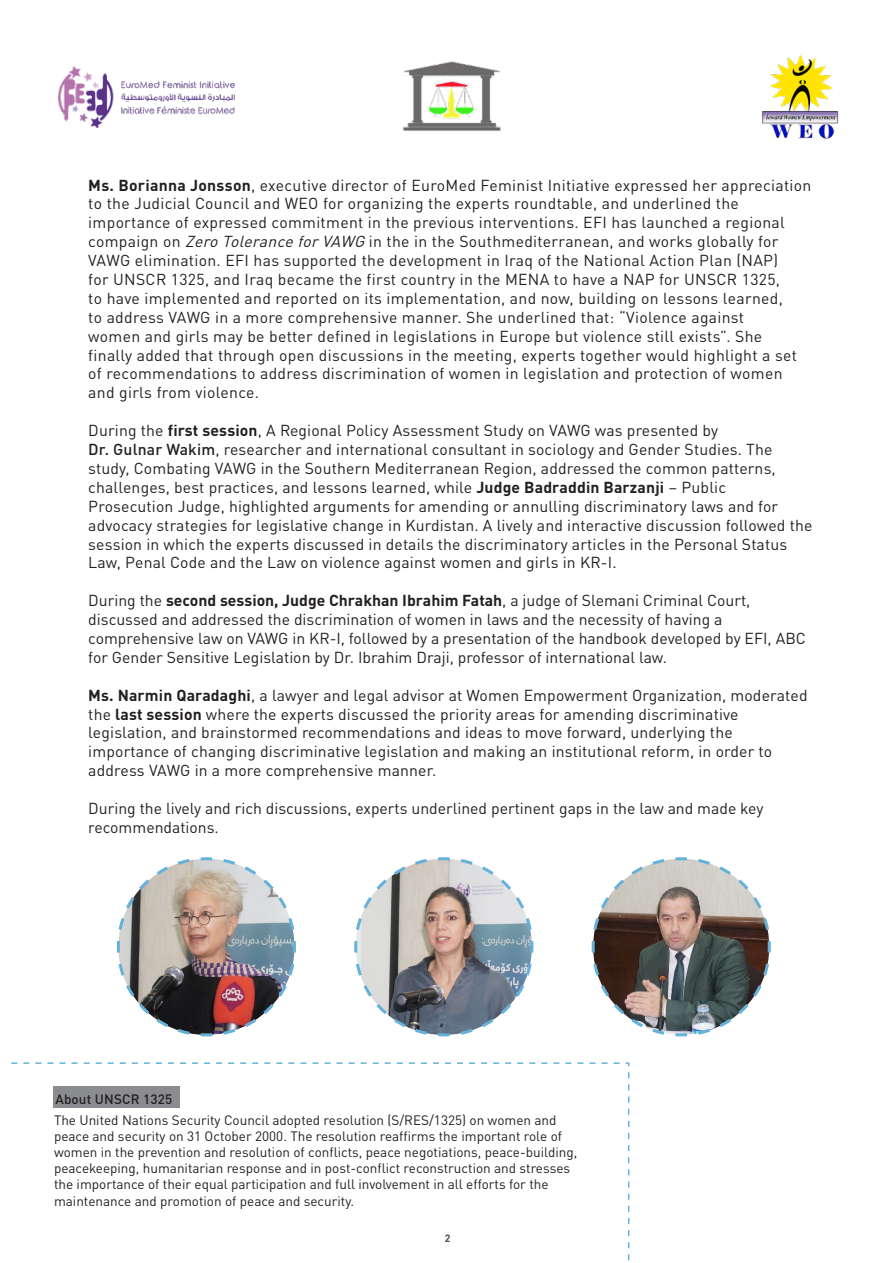
<style>
.page{position:relative;width:893px;height:1263px;background:#fff}
.page>*{position:absolute;margin:0;border:0;box-sizing:border-box;transform-origin:0 0}
.t1{font:15.75px/18.9px "DIN Arabic";letter-spacing:.01em;color:#231f20}
.t2{font:13.5px/16.2px "DIN Arabic";color:#231f20}
.t3{font:500 13.5px "DIN Arabic";letter-spacing:.01em;color:#231f20}
.t4{font:700 10.5px "DIN Arabic";color:#4b4c4d}
.s1{font-weight:700}
.s2{font-style:italic}
.s3{font-weight:500}
</style>
<div class="page">
<img style="left:59px;top:66px;width:175px;height:62px">
<img style="left:403px;top:61px;width:98px;height:71px">
<img style="left:762px;top:55px;width:77px;height:86px">
<svg style="left:11px;top:1062px;width:619px;height:199px"></svg>
<img style="left:116px;top:857px;width:180px;height:180px">
<img style="left:354px;top:857px;width:180px;height:180px">
<svg style="left:591px;top:857px;width:180px;height:180px"></svg>
<div style="left:52px;top:1111px;width:559px;height:100px;background:#fff"></div>
<p class="t1" style="left:88px;top:176px;width:725px"><span class="s1">Ms. Borianna Jonsson</span>, executive director of EuroMed Feminist Initiative expressed her appreciation to the Judicial Council and WEO for organizing the experts roundtable, and underlined the importance of expressed commitment in the previous interventions. EFI has launched a regional compaign on <span class="s2">ZeroToleranceforVAWG</span>in the in the Southmediterranean, and works globally for VAWG elimination. EFI has supported the development in Iraq of the National Action Plan (NAP)<br>for UNSCR 1325, and Iraq became the first country in the MENA to have a NAP for UNSCR 1325,<br>to have implemented and reported on its implementation, and now, building on lessons learned,<br>to address VAWG in a more comprehensive manner. She underlined that: “Violence against<br>women and girls may be better defined in legislations in Europe but violence still exists”. She<br>finally added that through open discussions in the meeting, experts together would highlight a set of recommendations to address discrimination of women in legislation and protection of women and girls from violence.</p>
<p class="t1" style="left:88px;top:421px;width:726px">During the <span class="s1">first session</span>, A Regional Policy Assessment Study on VAWG was presented by<br><span class="s3">Dr. Gulnar Wakim</span>, researcher and international consultant in sociology and Gender Studies. The study, Combating VAWG in the Southern Mediterranean Region, addressed the common patterns, challenges, best practices, and lessons learned, while <span class="s1">Judge Badraddin Barzanji</span> – Public Prosecution Judge, highlighted arguments for amending or annulling discriminatory laws and for advocacy strategies for legislative change in Kurdistan. A lively and interactive discussion followed the session in which the experts discussed in details the discriminatory articles in the Personal Status Law, Penal Code and the Law on violence against women and girls in KR-I.</p>
<p class="t1" style="left:88px;top:591px;width:719px">During the <span class="s1">second session, Judge Chrakhan Ibrahim Fatah</span>, a judge of Slemani Criminal Court, discussed and addressed the discrimination of women in laws and the necessity of having a comprehensive law on VAWG in KR-I, followed by a presentation of the handbook developed by EFI, ABC for Gender Sensitive Legislation by Dr. Ibrahim Draji, professor of international law.</p>
<p class="t1" style="left:88px;top:686px;width:721px"><span class="s1">Ms. Narmin Qaradaghi</span>, a lawyer and legal advisor at Women Empowerment Organization, moderated the <span class="s1">last session</span> where the experts discussed the priority areas for amending discriminative legislation, and brainstormed recommendations and ideas to move forward, underlying the importance of changing discriminative legislation and making an institutional reform, in order to address VAWG in a more comprehensive manner.</p>
<p class="t1" style="left:88px;top:799px;width:677px">During the lively and rich discussions, experts underlined pertinent gaps in the law and made key recommendations.</p>
<p class="t3" style="left:55px;top:1091px;width:118px">About UNSCR 1325</p>
<p class="t2" style="left:54px;top:1112px;width:525px">The United Nations Security Council adopted resolution (S/RES/1325) on women and peace and security on 31 October 2000. The resolution reaffirms the important role of women in the prevention and resolution of conflicts, peace negotiations, peace-building, peacekeeping, humanitarian response and in post-conflict reconstruction and stresses the importance of their equal participation and full involvement in all efforts for the maintenance and promotion of peace and security.</p>
<p class="t2" style="left:71px;top:1112px;width:162px">e United Nation Security C</p>
<p class="t2" style="left:389px;top:1112px;width:174px">(S/RES/1325) on women and</p>
<p class="t2" style="left:70px;top:1128px;width:506px">ace and security on 31 October 2 0. The resolution reaffirms the important role of</p>
<p class="t2" style="left:73px;top:1145px;width:519px">men in the prevention and resolution of conflicts, peace negotiations, peace-building,</p>
<p class="t2" style="left:70px;top:1161px;width:514px">acekeeping, humanitarian response and in post-conflict reconstruction and stresses</p>
<p class="t2" style="left:68px;top:1177px;width:495px">e importance of their equal participation and full involvement in all efforts for the</p>
<p class="t2" style="left:75px;top:1193px;width:289px">intenance and promotion of peace and security.</p>
<p class="t4" style="left:445px;top:1232px;width:7px">2</p>
</div>
